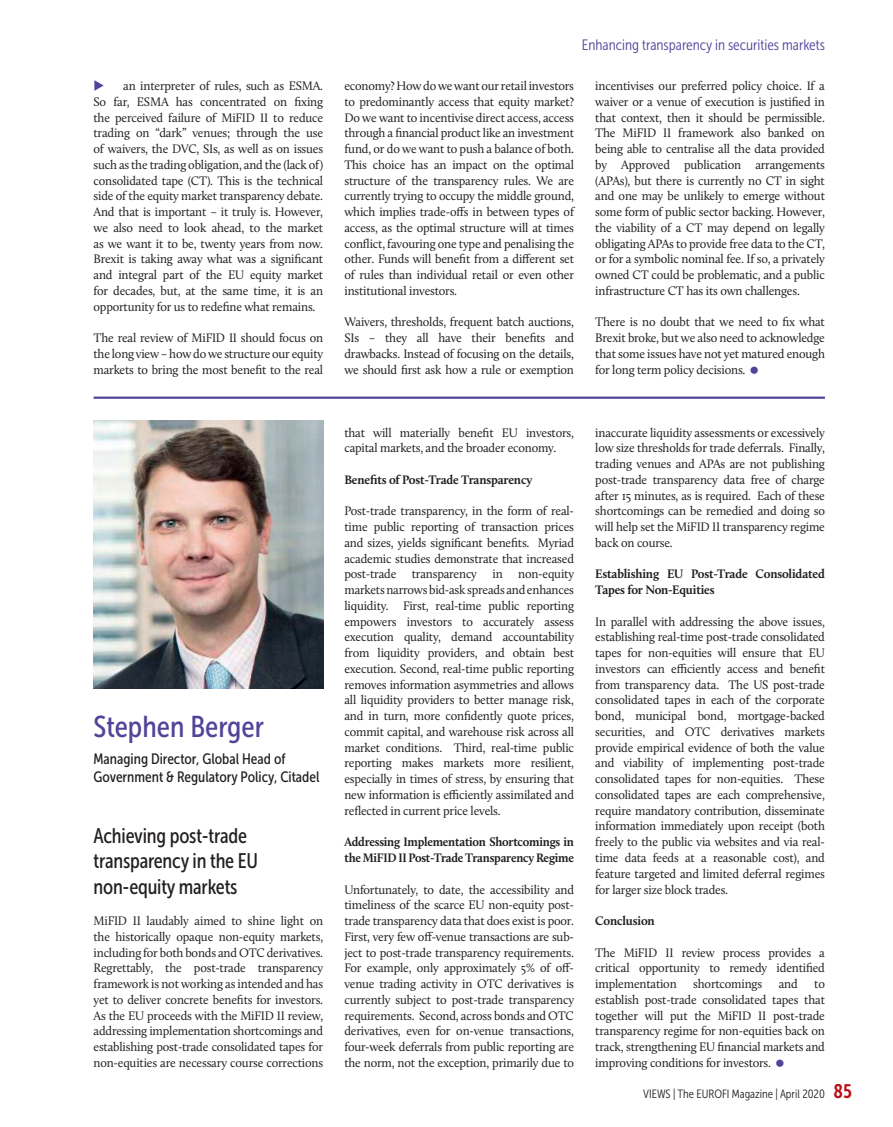
<style>
.page{position:relative;width:893px;height:1127px;background:#fff}
.page>*{position:absolute;margin:0;border:0;box-sizing:border-box;transform-origin:0 0}
.PETIT_Nom{font:30px "Museo Sans Cond 500";color:#514499}
.PETIT_Titre{font:21px/25.2px "Museo Sans Cond 500";letter-spacing:-.01em;color:#231f20}
.t1{font:19.5px "Museo Sans Cond 700";color:#bb1018}
.PETIT_Fonction{font:15px/18px "Museo Sans Cond 500";color:#231f20}
.t2{font:15px "Museo Sans Cond 300";color:#514499}
.Texte_Justifié{font:12.75px/15.8px "Calluna";letter-spacing:-.015em;color:#231f20;text-align:justify}
.Texte_Justifié-2{font:700 12.75px/15.8px "Calluna";letter-spacing:-.02em;color:#231f20}
.Texte_Justifié-3{font:700 12.75px/15.8px "Calluna";letter-spacing:-.02em;color:#231f20;scale:.95 1}
.t3{font:12px "Museo Sans Cond 300";color:#231f20}
</style>
<div class="page">
<img style="left:94px;top:421px;width:229px;height:268px">
<hr style="left:94px;top:396px;width:731px;height:3px;background:#514499">
<p class="Texte_Justifié" style="left:94px;top:78px;width:231px;text-indent:30px">an interpreter of rules, such as ESMA.<br>So far, ESMA has concentrated on fixing the perceived failure of MiFID II to reduce trading on “dark” venues; through the use of waivers, the DVC, SIs, as well as on issues such as the trading obligation, and the (lack of) consolidated tape (CT). This is the technical side of the equity market transparency debate.<br>And that is important – it truly is. However, we also need to look ahead, to the market as we want it to be, twenty years from now.<br>Brexit is taking away what was a significant and integral part of the EU equity market for decades, but, at the same time, it is an opportunity for us to redefine what remains.</p>
<p class="Texte_Justifié" style="left:94px;top:330px;width:231px">The real review of MiFID II should focus on the long view – how do we structure our equity markets to bring the most benefit to the real</p>
<p class="PETIT_Nom" style="left:94px;top:711px;width:172px">Stephen Berger</p>
<p class="PETIT_Fonction" style="left:94px;top:750px;width:228px">Managing Director, Global Head of<br>Government &amp; Regulatory Policy, Citadel</p>
<p class="PETIT_Titre" style="left:94px;top:823px;width:166px">Achieving post-trade transparency in the EU non-equity markets</p>
<p class="Texte_Justifié" style="left:94px;top:913px;width:231px">MiFID II laudably aimed to shine light on the historically opaque non-equity markets, including for both bonds and OTC derivatives.<br>Regrettably, the post-trade transparency framework is not working as intended and has yet to deliver concrete benefits for investors.<br>As the EU proceeds with the MiFID II review, addressing implementation shortcomings and establishing post-trade consolidated tapes for non-equities are necessary course corrections</p>
<p class="t2" style="left:582px;top:37px;width:244px">Enhancing transparency in securities markets</p>
<p class="Texte_Justifié" style="left:344px;top:78px;width:231px">economy? How do we want our retail investors to predominantly access that equity market?<br>Do we want to incentivise direct access, access through a financial product like an investment fund, or do we want to push a balance of both.<br>This choice has an impact on the optimal structure of the transparency rules. We are currently trying to occupy the middle ground, which implies trade-offs in between types of access, as the optimal structure will at times conflict, favouring one type and penalising the other. Funds will benefit from a different set of rules than individual retail or even other institutional investors.</p>
<p class="Texte_Justifié" style="left:344px;top:314px;width:231px">Waivers, thresholds, frequent batch auctions, SIs – they all have their benefits and drawbacks. Instead of focusing on the details, we should first ask how a rule or exemption</p>
<p class="Texte_Justifié" style="left:595px;top:78px;width:231px">incentivises our preferred policy choice. If a waiver or a venue of execution is justified in that context, then it should be permissible.<br>The MiFID II framework also banked on being able to centralise all the data provided by Approved publication arrangements (APAs), but there is currently no CT in sight and one may be unlikely to emerge without some form of public sector backing. However, the viability of a CT may depend on legally obligating APAs to provide free data to the CT, or for a symbolic nominal fee. If so, a privately owned CT could be problematic, and a public infrastructure CT has its own challenges.</p>
<p class="Texte_Justifié" style="left:595px;top:314px;width:231px">There is no doubt that we need to fix what Brexit broke, but we also need to acknowledge that some issues have not yet matured enough for long term policy decisions.</p>
<p class="Texte_Justifié" style="left:344px;top:424px;width:231px">that will materially benefit EU investors, capital markets, and the broader economy.</p>
<p class="Texte_Justifié-2" style="left:344px;top:472px;width:189px">Benefits of Post-Trade Transparency</p>
<p class="Texte_Justifié" style="left:344px;top:503px;width:231px">Post-trade transparency, in the form of real&shy;time public reporting of transaction prices and sizes, yields significant benefits. Myriad academic studies demonstrate that increased post-trade transparency in non-equity markets narrows bid-ask spreads and enhances liquidity. First, real-time public reporting empowers investors to accurately assess execution quality, demand accountability from liquidity providers, and obtain best execution. Second, real-time public reporting removes information asymmetries and allows all liquidity providers to better manage risk, and in turn, more confidently quote prices, commit capital, and warehouse risk across all market conditions. Third, real-time public reporting makes markets more resilient, especially in times of stress, by ensuring that new information is efficiently assimilated and reflected in current price levels.</p>
<p class="Texte_Justifié-3" style="left:344px;top:834px;width:243px">Addressing Implementation Shortcomings in the MiFID II Post-Trade Transparency Regime</p>
<p class="Texte_Justifié" style="left:344px;top:881px;width:231px">Unfortunately, to date, the accessibility and timeliness of the scarce EU non-equity post&shy;trade transparency data that does exist is poor.<br>First, very few off-venue transactions are sub&shy;ject to post-trade transparency requirements.<br>For example, only approximately 5% of off&shy;venue trading activity in OTC derivatives is currently subject to post-trade transparency requirements. Second, across bonds and OTC derivatives, even for on-venue transactions, four-week deferrals from public reporting are the norm, not the exception, primarily due to</p>
<p class="Texte_Justifié" style="left:595px;top:424px;width:231px">inaccurate liquidity assessments or excessively low size thresholds for trade deferrals. Finally, trading venues and APAs are not publishing post-trade transparency data free of charge after 15 minutes, as is required. Each of these shortcomings can be remedied and doing so will help set the MiFID II transparency regime back on course.</p>
<p class="Texte_Justifié-2" style="left:595px;top:566px;width:231px">Establishing EU Post-Trade Consolidated<br>Tapes for Non-Equities</p>
<p class="Texte_Justifié" style="left:595px;top:613px;width:231px">In parallel with addressing the above issues, establishing real-time post-trade consolidated tapes for non-equities will ensure that EU investors can efficiently access and benefit from transparency data. The US post-trade consolidated tapes in each of the corporate bond, municipal bond, mortgage-backed securities, and OTC derivatives markets provide empirical evidence of both the value and viability of implementing post-trade consolidated tapes for non-equities. These consolidated tapes are each comprehensive, require mandatory contribution, disseminate information immediately upon receipt (both freely to the public via websites and via real&shy;time data feeds at a reasonable cost), and feature targeted and limited deferral regimes for larger size block trades.</p>
<p class="Texte_Justifié-2" style="left:595px;top:913px;width:61px">Conclusion</p>
<p class="Texte_Justifié" style="left:595px;top:944px;width:231px">The MiFID II review process provides a critical opportunity to remedy identified implementation</p>
<p class="Texte_Justifié" style="left:693px;top:976px;width:70px">shortcomings</p>
<p class="Texte_Justifié" style="left:779px;top:976px;width:21px">and</p>
<p class="Texte_Justifié" style="left:595px;top:976px;width:231px;text-indent:219px">to establish post-trade consolidated tapes that together will put the MiFID II post-trade transparency regime for non-equities back on track, strengthening EU financial markets and improving conditions for investors.</p>
<p class="t3" style="left:643px;top:1087px;width:183px">VIEWS | The EUROFI Magazine | April 2020</p>
<p class="t1" style="left:833px;top:1080px;width:20px">85</p>
</div>
